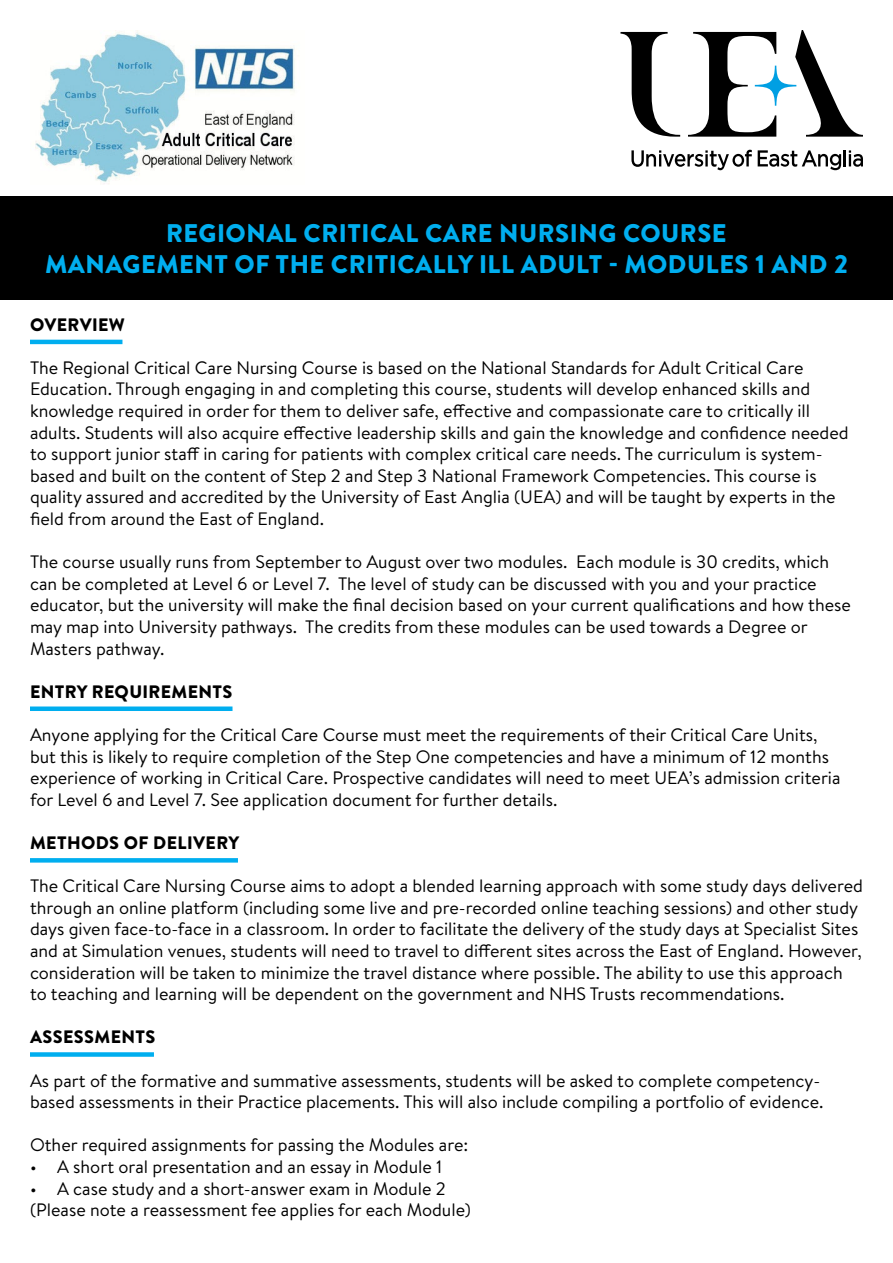
<style>
.page{position:relative;width:893px;height:1263px;background:#fff}
.page>*{position:absolute;margin:0;border:0;box-sizing:border-box;transform-origin:0 0}
.t1{font:900 25.5px/30.6px "Brandon Text";letter-spacing:.02em;color:#00aeef;text-align:center}
.t2{font:18px/21.6px "Brandon Text";color:#000}
.t3{font:900 18px "Brandon Text";letter-spacing:.02em;color:#000}
</style>
<div class="page">
<img style="left:35px;top:30px;width:260px;height:152px">
<svg style="left:620px;top:32px;width:60px;height:105px"></svg>
<svg style="left:755px;top:66px;width:41px;height:40px"></svg>
<svg style="left:688px;top:32px;width:88px;height:105px"></svg>
<svg style="left:795px;top:30px;width:68px;height:107px"></svg>
<svg style="left:631px;top:150px;width:121px;height:20px"></svg>
<svg style="left:758px;top:150px;width:105px;height:20px"></svg>
<div style="left:0;top:196px;width:893px;height:104px;background:#000"></div>
<hr style="left:30px;top:340px;width:92px;height:4px;background:#00aeef">
<div style="left:30px;top:706px;width:202px;height:5px;background:#00aeef"></div>
<div style="left:30px;top:858px;width:208px;height:5px;background:#00aeef"></div>
<div style="left:30px;top:1052px;width:124px;height:5px;background:#00aeef"></div>
<h1 class="t1" style="left:45px;top:217px;width:805px">REGIONAL CRITICAL CARE NURSING COURSE<br>MANAGEMENT OF THE CRITICALLY ILL ADULT - MODULES 1 AND 2</h1>
<p class="t3" style="left:30px;top:312px;width:96px">OVERVIEW</p>
<p class="t2" style="left:30px;top:356px;width:820px">The Regional Critical Care Nursing Course is based on the National Standards for Adult Critical Care Education. Through engaging in and completing this course, students will develop enhanced skills and knowledge required in order for them to deliver safe, effective and compassionate care to critically ill adults. Students will also acquire effective leadership skills and gain the knowledge and confidence needed to support junior staff in caring for patients with complex critical care needs. The curriculum is system&shy;based and built on the content of Step 2 and Step 3 National Framework Competencies. This course is quality assured and accredited by the University of East Anglia (UEA) and will be taught by experts in the field from around the East of England.</p>
<p class="t2" style="left:30px;top:550px;width:822px">The course usually runs from September to August over two modules. Each module is 30 credits, which can be completed at Level 6 or Level 7. The level of study can be discussed with you and your practice educator, but the university will make the final decision based on your current qualifications and how these may map into University pathways. The credits from these modules can be used towards a Degree or Masters pathway.</p>
<p class="t3" style="left:30px;top:679px;width:204px">ENTRY REQUIREMENTS</p>
<p class="t2" style="left:30px;top:723px;width:812px">Anyone applying for the Critical Care Course must meet the requirements of their Critical Care Units, but this is likely to require completion of the Step One competencies and have a minimum of 12 months experience of working in Critical Care. Prospective candidates will need to meet UEA’s admission criteria for Level 6 and Level 7. See application document for further details.</p>
<p class="t3" style="left:30px;top:830px;width:211px">METHODS OF DELIVERY</p>
<p class="t2" style="left:30px;top:874px;width:834px">The Critical Care Nursing Course aims to adopt a blended learning approach with some study days delivered through an online platform (including some live and pre-recorded online teaching sessions) and other study days given face-to-face in a classroom. In order to facilitate the delivery of the study days at Specialist Sites and at Simulation venues, students will need to travel to different sites across the East of England. However, consideration will be taken to minimize the travel distance where possible. The ability to use this approach to teaching and learning will be dependent on the government and NHS Trusts recommendations.</p>
<p class="t3" style="left:30px;top:1024px;width:127px">ASSESSMENTS</p>
<p class="t2" style="left:30px;top:1069px;width:795px">As part of the formative and summative assessments, students will be asked to complete competency&shy;based assessments in their Practice placements. This will also include compiling a portfolio of evidence.</p>
<p class="t2" style="left:30px;top:1134px;width:440px">Other required assignments for passing the Modules are:</p>
<p class="t2" style="left:30px;top:1155px;width:414px">• A short oral presentation and an essay in Module 1</p>
<p class="t2" style="left:30px;top:1177px;width:442px">• A case study and a short-answer exam in Module 2 (Please note a reassessment fee applies for each Module)</p>
</div>
